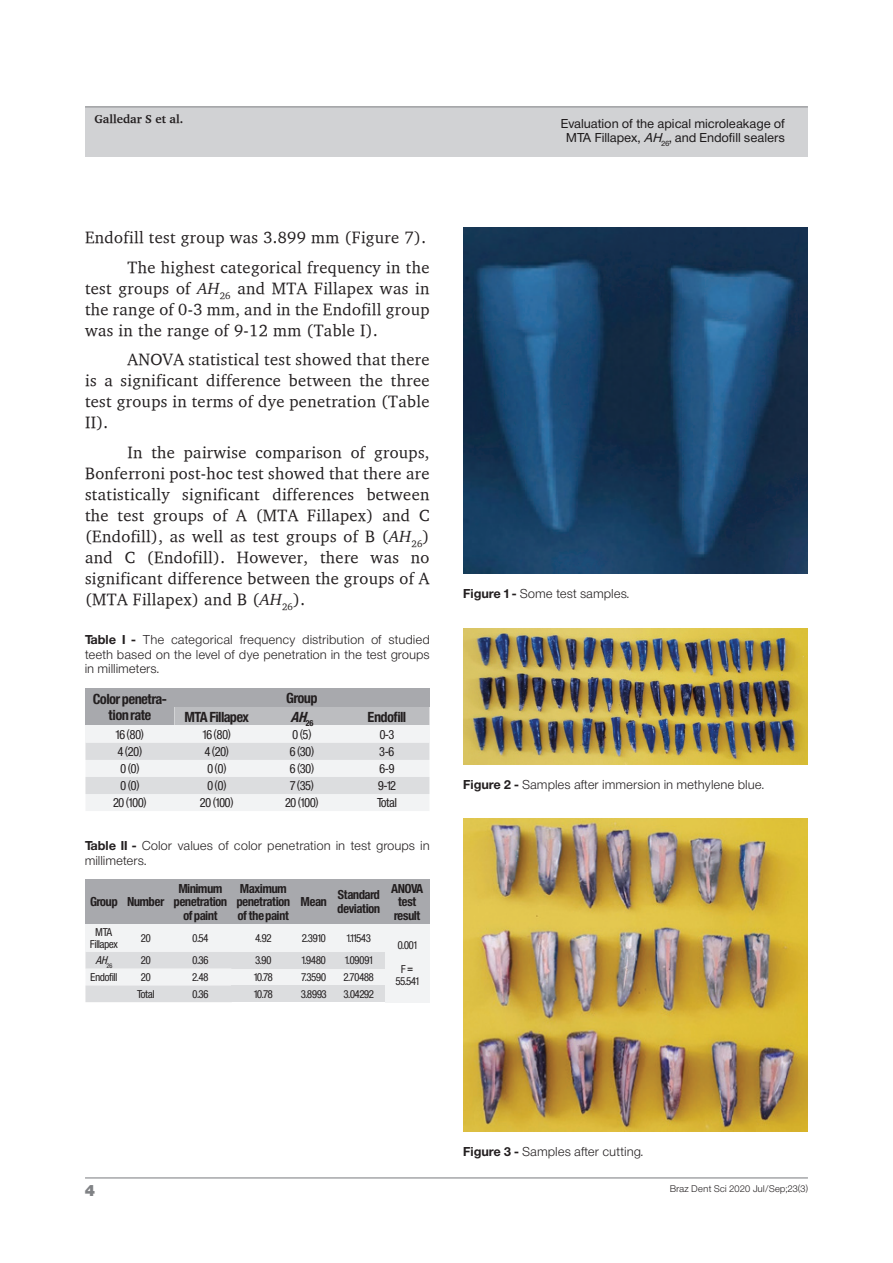
<style>
.page{position:relative;width:893px;height:1263px;background:#fff}
.page>*{position:absolute;margin:0;border:0;box-sizing:border-box;transform-origin:0 0}
.t1{font:16.5px/21px "Charter";letter-spacing:.02em;color:#231f20;text-align:justify}
.t2{font:15px "Sh Europa Nr 2 Ultra";color:#808285}
.t3{font:700 13.5px/15.6px "Sh Europa Nr 2 Con";color:#231f20;text-align:center}
.t4{font:italic 700 13.5px "Sh Europa Nr 2 Con";color:#231f20}
.t5{font:12px/14.4px "Sh Europa Nr 2 Light";letter-spacing:.05em;color:#231f20;text-align:justify}
.t6{font:700 12px/13.8px "Sh Europa Nr 2 Con";color:#231f20;text-align:center}
.t7{font:12px "Sh Europa Nr 2 Con";color:#231f20}
.t8{font:12px/14.4px "Sh Europa Nr 2";letter-spacing:.05em;color:#231f20;text-align:center}
.t9{font:700 12px "Charter";color:#231f20}
.t10{font:10.5px/12.1px "Sh Europa Nr 2 Con";color:#231f20;text-align:center}
.t11{font:italic 10.5px "Sh Europa Nr 2 Con";color:#231f20}
.t12{font:9px "Sh Europa Nr 2 Light";letter-spacing:.05em;color:#231f20}
.s1{font-style:italic}
.s2{font-family:"Sh Europa Nr 2";font-weight:700}
.s3{font-family:"Arial"}
</style>
<div class="page">
<div style="left:85px;top:107px;width:723px;height:50px;background:#d1d2d4"></div>
<hr style="left:85px;top:106px;width:723px;height:1px;background:#808285">
<hr style="left:85px;top:1177px;width:723px;height:1px;background:#808285">
<div style="left:85px;top:688px;width:89px;height:38px;background:#a8a9ad"></div>
<div style="left:174px;top:688px;width:255px;height:19px;background:#a8a9ad"></div>
<div style="left:174px;top:707px;width:255px;height:19px;background:#bcbdc0"></div>
<div style="left:85px;top:726px;width:89px;height:17px;background:#f2f3f4"></div>
<div style="left:174px;top:726px;width:85px;height:17px;background:#f2f3f4"></div>
<div style="left:259px;top:726px;width:85px;height:17px;background:#f2f3f4"></div>
<div style="left:344px;top:726px;width:85px;height:17px;background:#f2f3f4"></div>
<svg style="left:85px;top:743px;width:344px;height:68px"></svg>
<div style="left:85px;top:879px;width:37px;height:45px;background:#a8a9ad"></div>
<div style="left:122px;top:879px;width:47px;height:45px;background:#a8a9ad"></div>
<div style="left:169px;top:879px;width:63px;height:45px;background:#a8a9ad"></div>
<div style="left:232px;top:879px;width:63px;height:45px;background:#a8a9ad"></div>
<div style="left:295px;top:879px;width:38px;height:45px;background:#a8a9ad"></div>
<div style="left:333px;top:879px;width:52px;height:45px;background:#a8a9ad"></div>
<div style="left:385px;top:879px;width:44px;height:45px;background:#a8a9ad"></div>
<div style="left:85px;top:924px;width:37px;height:28px;background:#f2f3f4"></div>
<div style="left:122px;top:924px;width:47px;height:28px;background:#f2f3f4"></div>
<div style="left:169px;top:924px;width:63px;height:28px;background:#f2f3f4"></div>
<div style="left:232px;top:924px;width:63px;height:28px;background:#f2f3f4"></div>
<div style="left:295px;top:924px;width:38px;height:28px;background:#f2f3f4"></div>
<div style="left:333px;top:924px;width:52px;height:28px;background:#f2f3f4"></div>
<div style="left:385px;top:924px;width:44px;height:78px;background:#f2f3f4"></div>
<div style="left:232px;top:952px;width:63px;height:17px;background:#dcdddf"></div>
<div style="left:295px;top:952px;width:38px;height:17px;background:#dcdddf"></div>
<div style="left:333px;top:952px;width:52px;height:17px;background:#dcdddf"></div>
<div style="left:232px;top:969px;width:63px;height:16px;background:#f2f3f4"></div>
<div style="left:295px;top:969px;width:38px;height:16px;background:#f2f3f4"></div>
<div style="left:333px;top:969px;width:52px;height:16px;background:#f2f3f4"></div>
<svg style="left:85px;top:952px;width:147px;height:50px"></svg>
<div style="left:232px;top:985px;width:63px;height:17px;background:#dcdddf"></div>
<div style="left:295px;top:985px;width:38px;height:17px;background:#dcdddf"></div>
<div style="left:333px;top:985px;width:52px;height:17px;background:#dcdddf"></div>
<img style="left:463px;top:227px;width:345px;height:347px">
<img style="left:463px;top:628px;width:345px;height:136px">
<img style="left:463px;top:818px;width:345px;height:314px">
<p class="t9" style="left:94px;top:111px;width:90px">Galledar S et al.</p>
<p class="t1" style="left:85px;top:223px;width:346px;line-height:29.5px;text-align:right">Endofill test group was 3.899 mm (Figure 7).<br>The highest categorical frequency in the</p>
<p class="t1" style="left:85px;top:277px;width:346px">test groups of <span class="s1">AH</span><sub>26</sub> and MTA Fillapex was in the range of 0-3 mm, and in the Endofill group was in the range of 9-12 mm (Table I).</p>
<p class="t1" style="left:85px;top:349px;width:346px;text-indent:43px">ANOVA statistical test showed that there is a significant difference between the three test groups in terms of dye penetration (Table II).</p>
<p class="t1" style="left:85px;top:441px;width:346px;text-indent:43px">In the pairwise comparison of groups, Bonferroni post-hoc test showed that there are statistically significant differences between the test groups of A (MTA Fillapex) and C (Endofill), as well as test groups of B (<span class="s1">AH</span><sub>26</sub>) and C (Endofill). However, there was no significant difference between the groups of A (MTA Fillapex) and B (<span class="s1">AH</span><sub>26</sub>).</p>
<p class="t5" style="left:85px;top:633px;width:346px"><span class="s2">Table I -</span> The categorical frequency distribution of studied teeth based on the level of dye penetration in the test groups in millimeters.</p>
<p class="t3" style="left:93px;top:692px;width:75px">Color penetra&shy;tion rate</p>
<p class="t3" style="left:287px;top:690px;width:32px">Group</p>
<p class="t3" style="left:185px;top:709px;width:66px">MTA Fillapex</p>
<p class="t4" style="left:290px;top:709px;width:25px">AH<sub>2</sub> <sub>6</sub></p>
<p class="t3" style="left:368px;top:709px;width:39px">Endofill</p>
<p class="t7" style="left:116px;top:728px;width:29px">16 (80)</p>
<p class="t7" style="left:203px;top:728px;width:29px">16 (80)</p>
<p class="t7" style="left:293px;top:728px;width:20px">0 (5)</p>
<p class="t7" style="left:380px;top:728px;width:16px">0-3</p>
<p class="t7" style="left:118px;top:745px;width:25px">4 (20)</p>
<p class="t7" style="left:205px;top:745px;width:25px">4 (20)</p>
<p class="t7" style="left:290px;top:745px;width:26px">6 (30)</p>
<p class="t7" style="left:380px;top:745px;width:16px">3-6</p>
<p class="t7" style="left:120px;top:762px;width:20px">0 (0)</p>
<p class="t7" style="left:207px;top:762px;width:20px">0 (0)</p>
<p class="t7" style="left:290px;top:762px;width:26px">6 (30)</p>
<p class="t7" style="left:380px;top:762px;width:16px">6-9</p>
<p class="t7" style="left:120px;top:779px;width:20px">0 (0)</p>
<p class="t7" style="left:207px;top:779px;width:20px">0 (0)</p>
<p class="t7" style="left:290px;top:779px;width:25px">7 (35)</p>
<p class="t7" style="left:378px;top:779px;width:19px">9-12</p>
<p class="t7" style="left:113px;top:796px;width:35px">20 (100)</p>
<p class="t7" style="left:200px;top:796px;width:35px">20 (100)</p>
<p class="t7" style="left:285px;top:796px;width:35px">20 (100)</p>
<p class="t7" style="left:377px;top:796px;width:21px">Total</p>
<p class="t5" style="left:85px;top:839px;width:346px"><span class="s2">Table II -</span> Color values of color penetration in test groups in millimeters.</p>
<p class="t6" style="left:90px;top:895px;width:75px">Group Number</p>
<p class="t6" style="left:174px;top:881px;width:55px">Minimum penetration of paint</p>
<p class="t6" style="left:237px;top:881px;width:55px;text-align:left">Maximum penetration of the paint</p>
<p class="t6" style="left:301px;top:895px;width:27px">Mean</p>
<p class="t6" style="left:338px;top:888px;width:44px;text-align:left">Standard deviation</p>
<p class="t6" style="left:391px;top:881px;width:34px">ANOVA test result</p>
<p class="t10" style="left:90px;top:926px;width:29px">MTA<br>Fillapex</p>
<p class="t10" style="left:141px;top:932px;width:11px">20</p>
<p class="t10" style="left:193px;top:932px;width:17px">0.54</p>
<p class="t10" style="left:256px;top:932px;width:17px">4.92</p>
<p class="t10" style="left:302px;top:932px;width:25px">2.3910</p>
<p class="t10" style="left:347px;top:932px;width:25px">1.11543</p>
<p class="t11" style="left:96px;top:954px;width:18px">AH<sub>2</sub> <sub>6</sub></p>
<p class="t10" style="left:141px;top:954px;width:11px">20</p>
<p class="t10" style="left:192px;top:954px;width:18px">0.36</p>
<p class="t10" style="left:255px;top:954px;width:18px">3.90</p>
<p class="t10" style="left:302px;top:954px;width:25px">1.9480</p>
<p class="t10" style="left:345px;top:954px;width:29px">1.09091</p>
<p class="t10" style="left:91px;top:971px;width:28px">Endofill</p>
<p class="t10" style="left:141px;top:971px;width:11px">20</p>
<p class="t10" style="left:193px;top:971px;width:17px">2.48</p>
<p class="t10" style="left:254px;top:971px;width:20px">10.78</p>
<p class="t10" style="left:302px;top:971px;width:26px">7.3590</p>
<p class="t10" style="left:344px;top:971px;width:32px">2.70488</p>
<p class="t10" style="left:137px;top:988px;width:19px">Total</p>
<p class="t10" style="left:192px;top:988px;width:18px">0.36</p>
<p class="t10" style="left:254px;top:988px;width:20px">10.78</p>
<p class="t10" style="left:301px;top:988px;width:27px">3.8993</p>
<p class="t10" style="left:344px;top:988px;width:32px">3.04292</p>
<p class="t10" style="left:398px;top:939px;width:21px">0.001</p>
<p class="t10" style="left:396px;top:963px;width:24px">F <span class="s3">=<br></span>55.541</p>
<p class="t8" style="left:561px;top:116px;width:225px">Evaluation of the apical microleakage of<br>MTA Fillapex, <span class="s1">AH</span><sub>26</sub>, and Endofill sealers</p>
<p class="t5" style="left:463px;top:587px;width:167px"><span class="s2">Figure 1 -</span> Some test samples.</p>
<p class="t5" style="left:463px;top:777px;width:302px"><span class="s2">Figure 2 -</span> Samples after immersion in methylene blue.</p>
<p class="t5" style="left:463px;top:1144px;width:181px"><span class="s2">Figure 3 -</span> Samples after cutting.</p>
<p class="t2" style="left:85px;top:1182px;width:11px">4</p>
<p class="t12" style="left:670px;top:1183px;width:139px">Braz Dent Sci 2020 Jul/Sep;23(3)</p>
</div>
